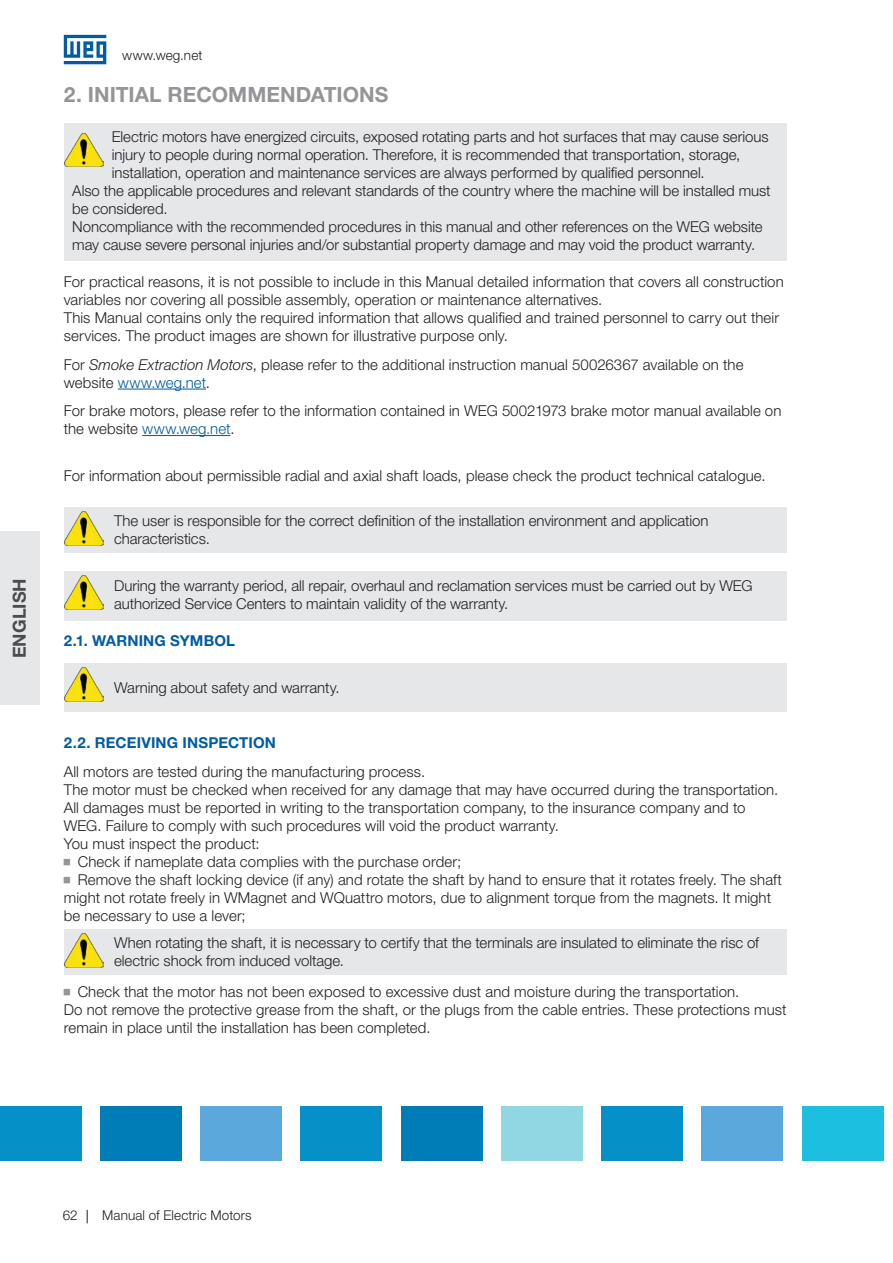
<style>
.page{position:relative;width:893px;height:1263px;background:#fff}
.page>*{position:absolute;margin:0;border:0;box-sizing:border-box;transform-origin:0 0}
._01___Title_GREY_HN7{font:700 21px "Helvetica Neue LT Pro";color:#939598}
.t1{font:700 18px "Helvetica Neue LT Pro";letter-spacing:.005em;color:#4b4c4d}
.t2{font:300 15px/18px "Helvetica Neue LT Pro";color:#231f20}
.SUBTITULO_MAIOR{font:700 15px "Helvetica Neue LT Pro";letter-spacing:.01em;color:#015ca3}
.t3{font:300 13.5px "Helvetica Neue LT Pro";letter-spacing:.01em;color:#231f20}
.s1{font-style:italic}
.s2{color:#015ca3}
</style>
<div class="page">
<svg style="left:87px;top:1210px;width:1px;height:13px"></svg>
<div style="left:0;top:531px;width:39px;height:174px;background:#e6e7e9"></div>
<svg style="left:64px;top:35px;width:42px;height:29px"></svg>
<hr style="left:118px;top:389px;width:88px;height:1px;background:#015ca3">
<hr style="left:142px;top:435px;width:88px;height:1px;background:#015ca3">
<div style="left:64px;top:123px;width:723px;height:137px;background:#e6e7e9"></div>
<img style="left:64px;top:133px;width:39px;height:34px">
<div style="left:64px;top:507px;width:723px;height:46px;background:#e6e7e9"></div>
<img style="left:64px;top:511px;width:39px;height:34px">
<div style="left:64px;top:572px;width:723px;height:49px;background:#e6e7e9"></div>
<img style="left:64px;top:575px;width:39px;height:35px">
<div style="left:64px;top:663px;width:723px;height:49px;background:#e6e7e9"></div>
<img style="left:64px;top:667px;width:39px;height:34px">
<div style="left:100px;top:1106px;width:82px;height:55px;background:#007cb6"></div>
<div style="left:200px;top:1106px;width:82px;height:55px;background:#5ba8dc"></div>
<div style="left:300px;top:1106px;width:82px;height:55px;background:#0690c8"></div>
<div style="left:401px;top:1106px;width:82px;height:55px;background:#007cb6"></div>
<div style="left:601px;top:1106px;width:82px;height:55px;background:#0690c8"></div>
<div style="left:501px;top:1106px;width:82px;height:55px;background:#91d6e3"></div>
<div style="left:701px;top:1106px;width:82px;height:55px;background:#5ba8dc"></div>
<div style="left:801px;top:1106px;width:82px;height:55px;background:#1cbfdf"></div>
<div style="left:0;top:1106px;width:82px;height:55px;background:#0690c8"></div>
<div style="left:64px;top:929px;width:723px;height:46px;background:#e6e7e9"></div>
<img style="left:64px;top:933px;width:39px;height:34px">
<p class="t1" style="left:8px;top:658px;width:82px;rotate:-90deg">ENGLISH</p>
<p class="t3" style="left:122px;top:47px;width:82px">www.weg.net</p>
<p class="_01___Title_GREY_HN7" style="left:64px;top:81px;width:326px">2. INITIAL RECOMMENDATIONS</p>
<p class="t2" style="left:112px;top:128px;width:658px">Electric motors have energized circuits, exposed rotating parts and hot surfaces that may cause serious injury to people during normal operation. Therefore, it is recommended that transportation, storage, installation, operation and maintenance services are always performed by qualified personnel.</p>
<p class="t2" style="left:72px;top:182px;width:700px">Also the applicable procedures and relevant standards of the country where the machine will be installed must be considered.</p>
<p class="t2" style="left:72px;top:218px;width:692px">Noncompliance with the recommended procedures in this manual and other references on the WEG website may cause severe personal injuries and/or substantial property damage and may void the product warranty.</p>
<p class="t2" style="left:64px;top:272px;width:721px">For practical reasons, it is not possible to include in this Manual detailed information that covers all construction variables nor covering all possible assembly, operation or maintenance alternatives.</p>
<p class="t2" style="left:64px;top:308px;width:717px">This Manual contains only the required information that allows qualified and trained personnel to carry out their services. The product images are shown for illustrative purpose only.</p>
<p class="t2" style="left:64px;top:355px;width:681px">For <span class="s1">Smoke Extraction Motors</span>, please refer to the additional instruction manual 50026367 available on the website <span class="s2">www.weg.net</span>.</p>
<p class="t2" style="left:64px;top:401px;width:719px">For brake motors, please refer to the information contained in WEG 50021973 brake motor manual available on the website <span class="s2">www.weg.net</span>.</p>
<p class="t2" style="left:64px;top:466px;width:703px">For information about permissible radial and axial shaft loads, please check the product technical catalogue.</p>
<p class="t2" style="left:114px;top:512px;width:596px">The user is responsible for the correct definition of the installation environment and application characteristics.</p>
<p class="t2" style="left:114px;top:576px;width:640px">During the warranty period, all repair, overhaul and reclamation services must be carried out by WEG authorized Service Centers to maintain validity of the warranty.</p>
<p class="SUBTITULO_MAIOR" style="left:64px;top:631px;width:173px">2.1. WARNING SYMBOL</p>
<p class="t2" style="left:114px;top:678px;width:227px">Warning about safety and warranty.</p>
<p class="SUBTITULO_MAIOR" style="left:64px;top:734px;width:214px">2.2. RECEIVING INSPECTION</p>
<p class="t2" style="left:64px;top:762px;width:363px">All motors are tested during the manufacturing process.</p>
<p class="t2" style="left:64px;top:780px;width:716px">The motor must be checked when received for any damage that may have occurred during the transportation.<br>All damages must be reported in writing to the transportation company, to the insurance company and to<br>WEG. Failure to comply with such procedures will void the product warranty.</p>
<p class="t2" style="left:64px;top:834px;width:198px">You must inspect the product:</p>
<p class="t2" style="left:78px;top:852px;width:385px">Check if nameplate data complies with the purchase order;</p>
<p class="t2" style="left:64px;top:870px;width:720px;text-indent:14px">Remove the shaft locking device (if any) and rotate the shaft by hand to ensure that it rotates freely. The shaft might not rotate freely in WMagnet and WQuattro motors, due to alignment torque from the magnets. It might be necessary to use a lever;</p>
<p class="t2" style="left:114px;top:934px;width:646px">When rotating the shaft, it is necessary to certify that the terminals are insulated to eliminate the risc of electric shock from induced voltage.</p>
<p class="t2" style="left:78px;top:982px;width:663px">Check that the motor has not been exposed to excessive dust and moisture during the transportation.</p>
<p class="t2" style="left:64px;top:1000px;width:724px">Do not remove the protective grease from the shaft, or the plugs from the cable entries. These protections must remain in place until the installation has been completed.</p>
<p class="t3" style="left:63px;top:1207px;width:16px">62</p>
<p class="t3" style="left:102px;top:1207px;width:151px">Manual of Electric Motors</p>
</div>
